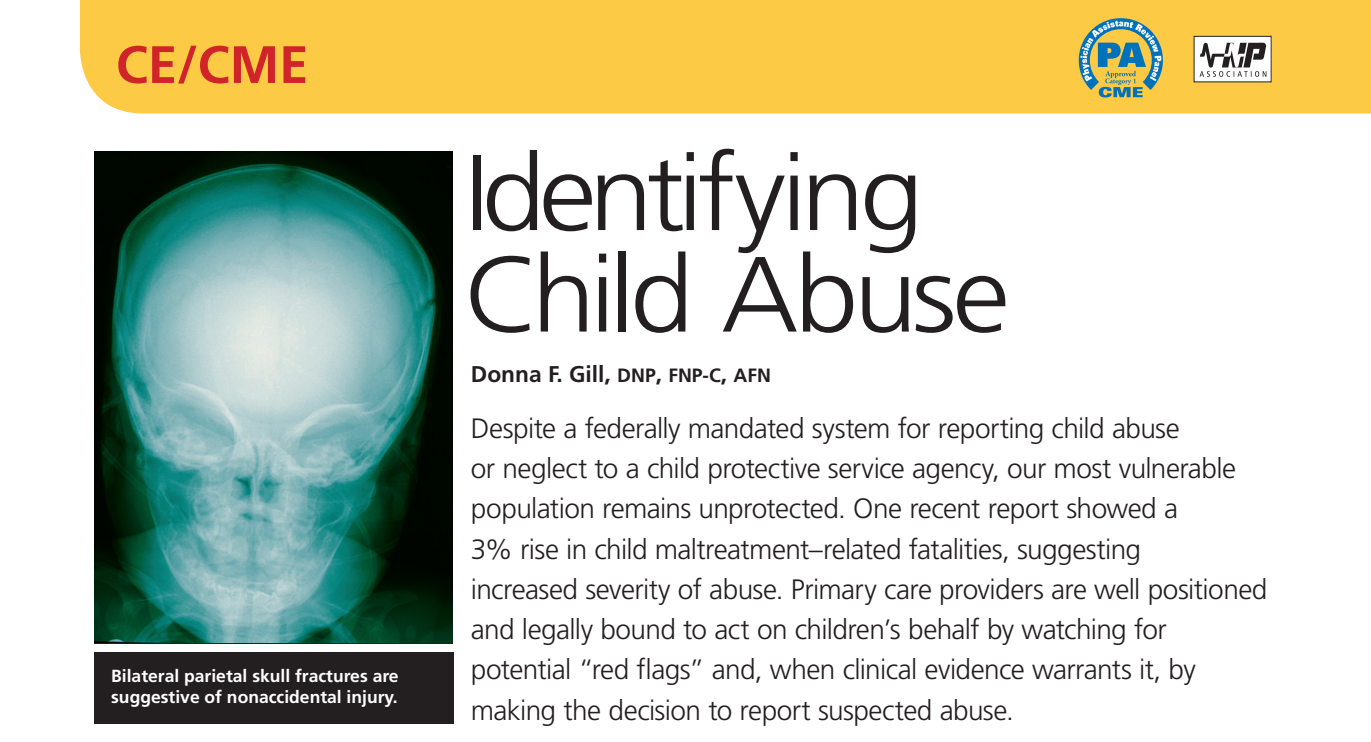
<style>
.page{position:relative;width:1371px;height:742px;background:#fff}
.page>*{position:absolute;margin:0;border:0;box-sizing:border-box;transform-origin:0 0}
.t1{font:300 106.75px/101.5px "Frutiger LT Std";letter-spacing:-.05em;color:#231f20;scale:1.08 1}
.t2{font:700 52.5px "Frutiger LT Std";color:#d1232a}
.t3{font:300 28px/40.2px "Frutiger LT Std";letter-spacing:-.02em;color:#231f20}
.t4{font:700 22.75px "Frutiger LT Std";color:#231f20}
.t5{font:700 17.5px/21px "Frutiger LT Std";color:#fff}
.s1{font-size:19.25px}
</style>
<div class="page">
<img style="left:95px;top:152px;width:358px;height:491px">
<div style="left:80px;top:0;width:1290px;height:113px;background:#fdca46"></div>
<svg style="left:1078px;top:18px;width:84px;height:79px;background:#98aa83"></svg>
<img style="left:1195px;top:38px;width:74px;height:42px">
<div style="left:1193px;top:36px;width:78px;height:46px;border:1px solid #231f20"></div>
<div style="left:95px;top:652px;width:359px;height:71px;background:#231f20"></div>
<p class="t2" style="left:116px;top:44px;width:194px">CE/CME</p>
<p class="t5" style="left:111px;top:667px;width:289px">Bilateral parietal skull fractures are suggestive of nonaccidental injury.</p>
<p class="t1" style="left:464px;top:151px;width:507px">Identifying<br>Child Abuse</p>
<p class="t4" style="left:471px;top:365px;width:301px">Donna F. Gill, <span class="s1">DNP</span>, <span class="s1">FNP-C</span>, <span class="s1">AFN</span></p>
<p class="t3" style="left:471px;top:410px;width:798px">Despite a federally mandated system for reporting child abuse<br>or neglect to a child protective service agency, our most vulnerable population remains unprotected. One recent report showed a<br>3% rise in child maltreatment–related fatalities, suggesting<br>increased severity of abuse. Primary care providers are well positioned and legally bound to act on children’s behalf by watching for potential “red flags” and, when clinical evidence warrants it, by making the decision to report suspected abuse.</p>
</div>
